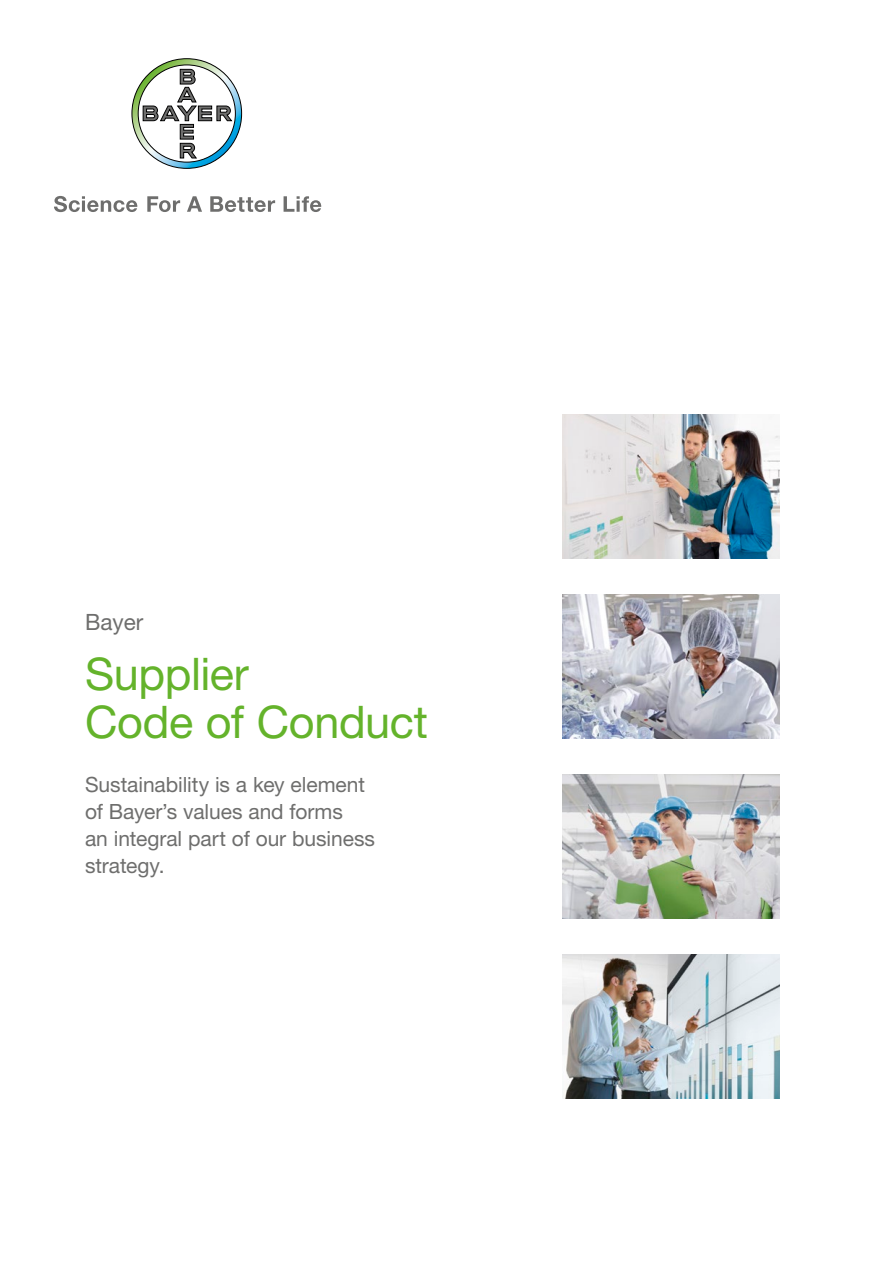
<style>
.page{position:relative;width:893px;height:1263px;background:#fff}
.page>*{position:absolute;margin:0;border:0;box-sizing:border-box;transform-origin:0 0}
.t1{font:45px/48px "Helvetica Neue LTW1 G";letter-spacing:-.01em;color:#64b32b}
.t2{font:22.5px "Helvetica Neue LTW1 G";color:#6e6e6d}
.t3{font:21px/27px "Helvetica Neue LTW1 G";letter-spacing:-.005em;color:#6e6e6d}
</style>
<div class="page">
<svg style="left:131px;top:58px;width:111px;height:111px"></svg>
<svg style="left:54px;top:196px;width:84px;height:16px"></svg>
<svg style="left:147px;top:196px;width:33px;height:16px"></svg>
<svg style="left:187px;top:196px;width:15px;height:16px"></svg>
<svg style="left:210px;top:196px;width:65px;height:16px"></svg>
<svg style="left:284px;top:196px;width:37px;height:16px"></svg>
<img style="left:563px;top:414px;width:216px;height:144px">
<img style="left:563px;top:594px;width:216px;height:144px">
<img style="left:563px;top:954px;width:216px;height:144px">
<img style="left:563px;top:774px;width:216px;height:144px">
<p class="t2" style="left:85px;top:608px;width:60px">Bayer</p>
<h1 class="t1" style="left:85px;top:650px;width:345px">Supplier<br>Code of Conduct</h1>
<p class="t3" style="left:85px;top:771px;width:292px">Sustainability is a key element of Bayer’s values and forms<br>an integral part of our business strategy.</p>
</div>
